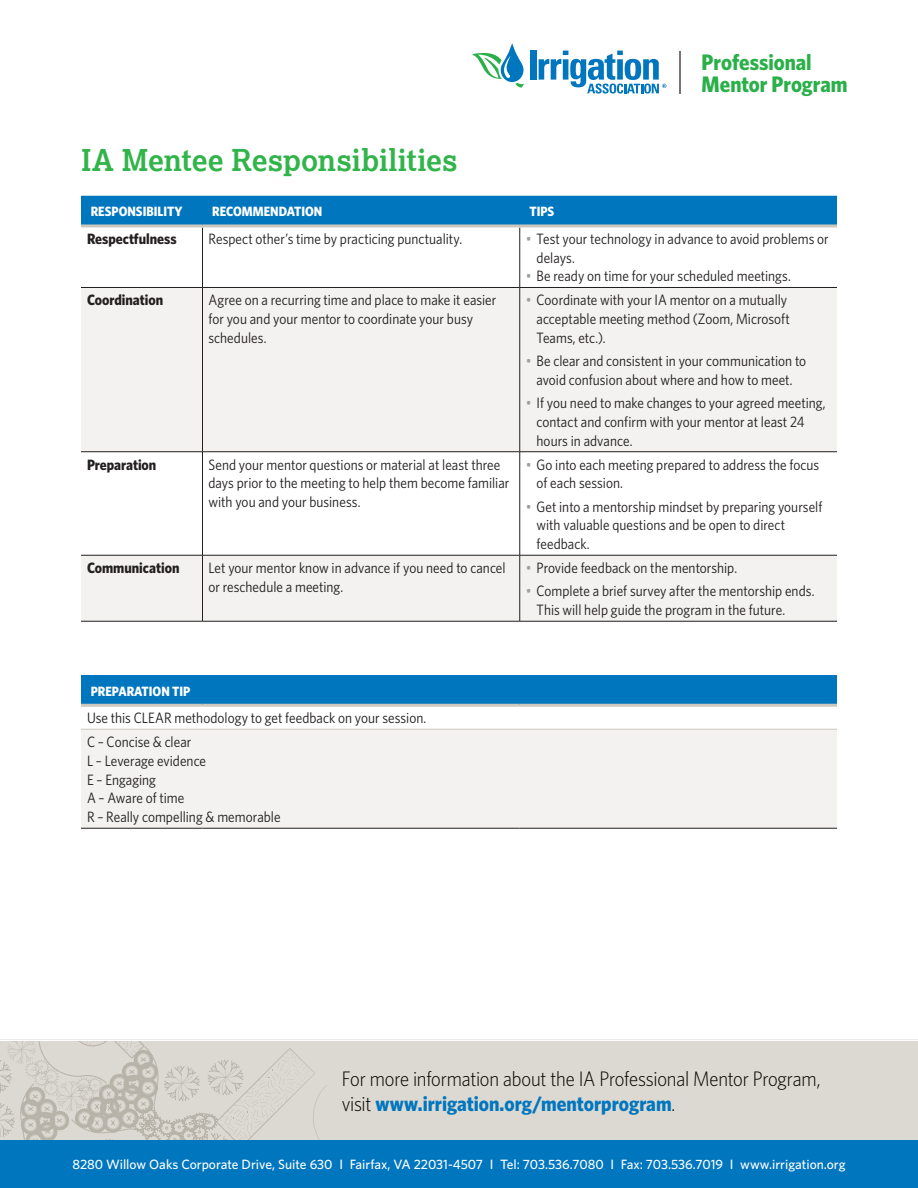
<style>
.page{position:relative;width:918px;height:1188px;background:#fff}
.page>*{position:absolute;margin:0;border:0;box-sizing:border-box;transform-origin:0 0}
.Section_Subhead{font:700 30px "Lexia";color:#31b44a}
.Date{font:700 22.5px/22.5px "Whitney Narrow";color:#2ab049}
.Body_copy14pt{font:300 21px/25.5px "Whitney Narrow";letter-spacing:-.005em;color:#080503}
.Body_copy{font:15px/18.8px "Whitney Narrow";color:#231f20}
.Table_text{font:700 15px "Whitney Narrow";color:#231f20}
.IA_address{font:500 13.5px "Whitney";color:#fff}
.Table_text-2{font:700 13.5px "Whitney Narrow";color:#fff}
.s1{color:#9d9fa2}
.s2{font-weight:700;color:#0076bf}
</style>
<div class="page">
<div style="left:0;top:1040px;width:918px;height:148px;background:#dcd9d2"></div>
<svg style="left:0;top:1041px;width:327px;height:99px"></svg>
<div style="left:0;top:1140px;width:918px;height:48px;background:#0076bf"></div>
<hr style="left:0;top:1040px;width:918px;height:1px;background:#fff">
<svg style="left:472px;top:43px;width:52px;height:45px"></svg>
<div style="left:530px;top:51px;width:6px;height:29px;background:#0076bf"></div>
<svg style="left:539px;top:51px;width:127px;height:43px"></svg>
<hr style="left:680px;top:51px;width:1px;height:42px;background:#797372">
<div style="left:81px;top:196px;width:756px;height:28px;background:#0076bf"></div>
<svg style="left:81px;top:288px;width:756px;height:333px;fill:#f3f2f0"></svg>
<hr style="left:202px;top:288px;width:1px;height:164px;background:#231f20">
<hr style="left:519px;top:288px;width:1px;height:164px;background:#231f20">
<hr style="left:202px;top:452px;width:1px;height:103px;background:#231f20">
<hr style="left:519px;top:452px;width:1px;height:103px;background:#231f20">
<hr style="left:202px;top:555px;width:1px;height:66px;background:#231f20">
<hr style="left:519px;top:555px;width:1px;height:66px;background:#231f20">
<hr style="left:202px;top:227px;width:1px;height:60px;background:#231f20">
<hr style="left:519px;top:227px;width:1px;height:60px;background:#231f20">
<hr style="left:81px;top:224px;width:121px;height:3px;background:#ccc8bd">
<hr style="left:202px;top:224px;width:318px;height:3px;background:#ccc8bd">
<hr style="left:520px;top:224px;width:317px;height:3px;background:#ccc8bd">
<hr style="left:81px;top:287px;width:121px;height:1px;background:#231f20">
<hr style="left:202px;top:287px;width:318px;height:1px;background:#231f20">
<hr style="left:520px;top:287px;width:317px;height:1px;background:#231f20">
<hr style="left:81px;top:451px;width:121px;height:1px;background:#231f20">
<hr style="left:202px;top:451px;width:318px;height:1px;background:#231f20">
<hr style="left:520px;top:451px;width:317px;height:1px;background:#231f20">
<hr style="left:81px;top:555px;width:121px;height:1px;background:#231f20">
<hr style="left:202px;top:555px;width:318px;height:1px;background:#231f20">
<hr style="left:520px;top:555px;width:317px;height:1px;background:#231f20">
<hr style="left:81px;top:621px;width:121px;height:1px;background:#231f20">
<hr style="left:202px;top:621px;width:318px;height:1px;background:#231f20">
<hr style="left:520px;top:621px;width:317px;height:1px;background:#231f20">
<div style="left:81px;top:675px;width:756px;height:29px;background:#0076bf"></div>
<div style="left:81px;top:729px;width:756px;height:99px;background:#f3f2f0"></div>
<hr style="left:81px;top:729px;width:121px;height:1px;background:#ccc8bd">
<hr style="left:202px;top:729px;width:318px;height:1px;background:#ccc8bd">
<hr style="left:520px;top:729px;width:317px;height:1px;background:#ccc8bd">
<hr style="left:81px;top:704px;width:121px;height:3px;background:#ccc8bd">
<hr style="left:202px;top:704px;width:318px;height:3px;background:#ccc8bd">
<hr style="left:520px;top:704px;width:317px;height:3px;background:#ccc8bd">
<hr style="left:81px;top:828px;width:121px;height:1px;background:#231f20">
<hr style="left:202px;top:828px;width:318px;height:1px;background:#231f20">
<hr style="left:520px;top:828px;width:317px;height:1px;background:#231f20">
<p class="Date" style="left:702px;top:50px;width:148px">Professional<br>Mentor Program</p>
<p class="Section_Subhead" style="left:81px;top:141px;width:378px">IA Mentee Responsibilities</p>
<p class="Table_text-2" style="left:91px;top:202px;width:93px">RESPONSIBILITY</p>
<p class="Table_text-2" style="left:212px;top:202px;width:112px">RECOMMENDATION</p>
<p class="Table_text-2" style="left:529px;top:202px;width:26px">TIPS</p>
<p class="Table_text" style="left:87px;top:229px;width:91px">Respectfulness</p>
<p class="Body_copy" style="left:208px;top:229px;width:255px">Respect other’s time by practicing punctuality.</p>
<p class="Body_copy" style="left:537px;top:229px;width:294px;text-indent:-11px"><span class="s1">•</span> Test your technology in advance to avoid problems or delays.</p>
<p class="Body_copy" style="left:526px;top:266px;width:267px"><span class="s1">•</span> Be ready on time for your scheduled meetings.</p>
<p class="Table_text" style="left:87px;top:290px;width:78px">Coordination</p>
<p class="Body_copy" style="left:208px;top:290px;width:289px">Agree on a recurring time and place to make it easier for you and your mentor to coordinate your busy schedules.</p>
<p class="Body_copy" style="left:537px;top:290px;width:255px;text-indent:-11px"><span class="s1">•</span> Coordinate with your IA mentor on a mutually acceptable meeting method (Zoom, Microsoft<br>Teams, etc.).</p>
<p class="Body_copy" style="left:526px;top:351px;width:282px;text-align:center"><span class="s1">•</span> Be clear and consistent in your communication to avoid confusion about where and how to meet.</p>
<p class="Body_copy" style="left:537px;top:393px;width:291px;text-indent:-11px"><span class="s1">•</span> If you need to make changes to your agreed meeting, contact and confirm with your mentor at least 24 hours in advance.</p>
<p class="Table_text" style="left:87px;top:454px;width:71px">Preparation</p>
<p class="Body_copy" style="left:208px;top:455px;width:302px">Send your mentor questions or material at least three days prior to the meeting to help them become familiar with you and your business.</p>
<p class="Body_copy" style="left:537px;top:455px;width:284px;text-indent:-11px"><span class="s1">•</span> Go into each meeting prepared to address the focus of each session.</p>
<p class="Body_copy" style="left:537px;top:497px;width:287px;text-indent:-11px"><span class="s1">•</span> Get into a mentorship mindset by preparing yourself with valuable questions and be open to direct feedback.</p>
<p class="Table_text" style="left:87px;top:558px;width:94px">Communication</p>
<p class="Body_copy" style="left:208px;top:558px;width:299px">Let your mentor know in advance if you need to cancel or reschedule a meeting.</p>
<p class="Body_copy" style="left:526px;top:558px;width:213px"><span class="s1">•</span> Provide feedback on the mentorship.</p>
<p class="Body_copy" style="left:537px;top:581px;width:279px;text-indent:-11px"><span class="s1">•</span> Complete a brief survey after the mentorship ends.<br>This will help guide the program in the future.</p>
<p class="Table_text-2" style="left:91px;top:682px;width:101px">PREPARATION TIP</p>
<p class="Body_copy" style="left:87px;top:708px;width:341px">Use this CLEAR methodology to get feedback on your session.</p>
<p class="Body_copy" style="left:87px;top:732px;width:106px">C – Concise &amp; clear</p>
<p class="Body_copy" style="left:87px;top:751px;width:121px">L – Leverage evidence<br>E – Engaging</p>
<p class="Body_copy" style="left:87px;top:788px;width:99px">A – Aware of time</p>
<p class="Body_copy" style="left:87px;top:807px;width:195px">R – Really compelling &amp; memorable</p>
<p class="Body_copy14pt" style="left:342px;top:1065px;width:480px">For more information about the IA Professional Mentor Program, visit <span class="s2">www.irrigation.org/mentorprogram</span>.</p>
<p class="IA_address" style="left:72px;top:1156px;width:775px">8280 Willow Oaks Corporate Drive, Suite 630 I Fairfax, VA 22031-4507 I Tel: 703.536.7080 I Fax: 703.536.7019 I www.irrigation.org</p>
</div>
